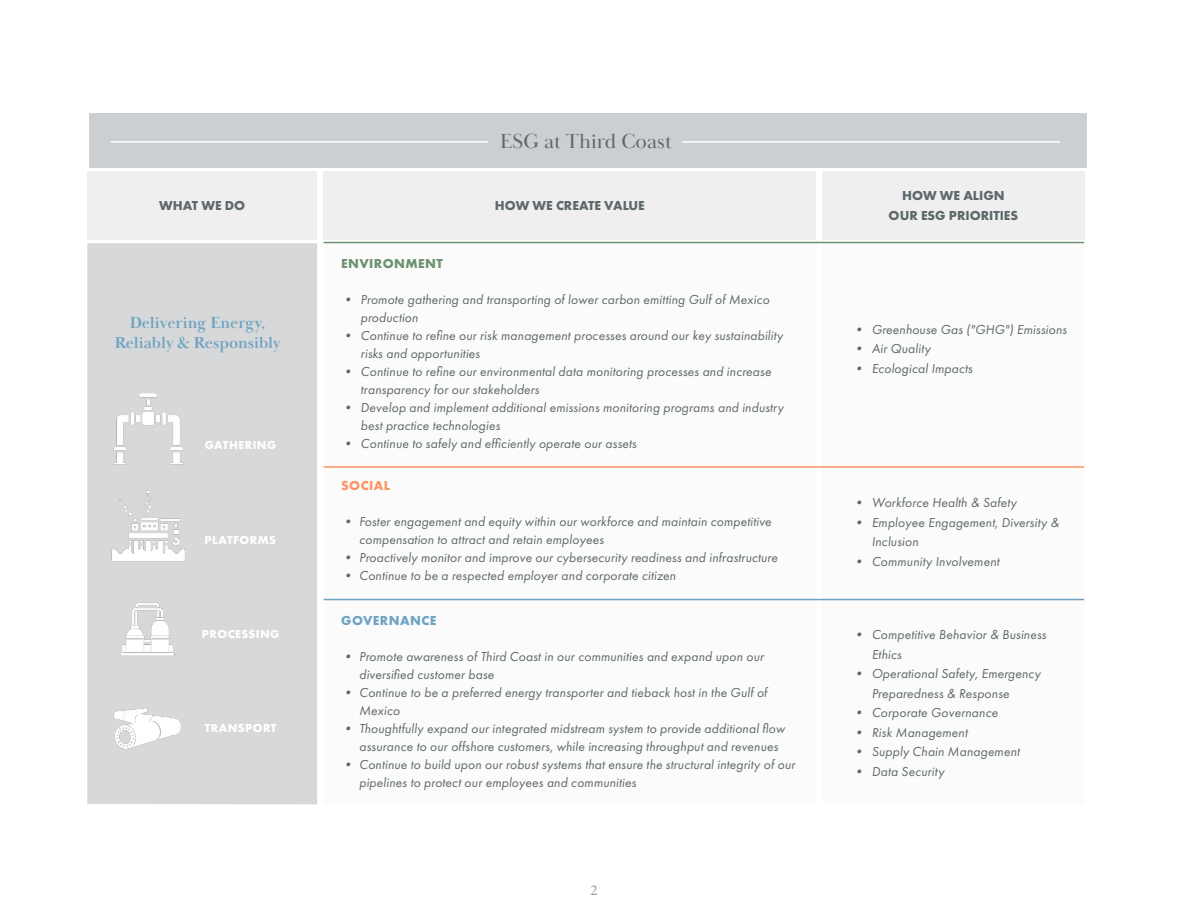
<style>
.page{position:relative;width:1188px;height:918px;background:#fff}
.page>*{position:absolute;margin:0;border:0;box-sizing:border-box;transform-origin:0 0}
.t1{font:21px "Baskerville Display PT";color:#5e696b}
.t2{font:700 16.5px/19.5px "Baskerville Display PT";color:#6ea3c1;text-align:center}
.t3{font:15px "Minion Pro";color:#8e9b9e}
.t4{font:italic 13.5px/18px "Futura PT";letter-spacing:.01em;color:#5e696b}
.t5{font:700 13.5px/19.5px "Futura PT";color:#5e696b;text-align:center}
.t6{font:700 13.5px "Futura PT";letter-spacing:.03em;color:#6c926f}
.t7{font:700 13.5px "Futura PT";letter-spacing:.03em;color:#6ea3c1}
.t8{font:700 13.5px "Futura PT";letter-spacing:.03em;color:#ff9464}
.t9{font:700 12px "Futura PT";letter-spacing:.04em;color:#fff}
</style>
<div class="page">
<div style="left:89px;top:114px;width:997px;height:54px;background:#cccfd1"></div>
<hr style="left:111px;top:141px;width:377px;height:2px;background:#fff">
<hr style="left:683px;top:141px;width:377px;height:2px;background:#fff">
<div style="left:87px;top:243px;width:230px;height:561px;background:#d6d8d9"></div>
<svg style="left:324px;top:243px;width:492px;height:358px"></svg>
<svg style="left:822px;top:242px;width:263px;height:359px"></svg>
<div style="left:87px;top:171px;width:230px;height:68px;background:#efefef"></div>
<div style="left:324px;top:171px;width:492px;height:68px;background:#efefef"></div>
<div style="left:822px;top:171px;width:263px;height:68px;background:#efefef"></div>
<hr style="left:324px;top:466px;width:760px;height:2px;background:#ff9464">
<hr style="left:324px;top:599px;width:760px;height:1px;background:#6ea3c1">
<hr style="left:324px;top:242px;width:760px;height:1px;background:#6c926f">
<img style="left:110px;top:393px;width:77px;height:72px">
<img style="left:110px;top:486px;width:77px;height:77px">
<img style="left:118px;top:600px;width:59px;height:56px">
<img style="left:112px;top:703px;width:72px;height:49px">
<h1 class="t1" style="left:500px;top:128px;width:174px">ESG at Third Coast</h1>
<p class="t5" style="left:159px;top:196px;width:88px">WHAT WE DO</p>
<p class="t5" style="left:495px;top:196px;width:152px">HOW WE CREATE VALUE</p>
<p class="t5" style="left:889px;top:186px;width:131px">HOW WE ALIGN<br>OUR ESG PRIORITIES</p>
<p class="t2" style="left:115px;top:314px;width:167px">Delivering Energy,<br>Reliably &amp; Responsibly</p>
<p class="t9" style="left:205px;top:437px;width:73px">GATHERING</p>
<p class="t9" style="left:205px;top:532px;width:73px">PLATFORMS</p>
<p class="t9" style="left:202px;top:626px;width:79px">PROCESSING</p>
<p class="t9" style="left:205px;top:720px;width:73px">TRANSPORT</p>
<p class="t6" style="left:341px;top:255px;width:103px">ENVIRONMENT</p>
<p class="t4" style="left:361px;top:291px;width:411px;text-indent:-19px">• Promote gathering and transporting of lower carbon emitting Gulf of Mexico production</p>
<p class="t4" style="left:361px;top:327px;width:424px;text-indent:-19px">• Continue to refine our risk management processes around our key sustainability risks and opportunities</p>
<p class="t4" style="left:361px;top:363px;width:412px;text-indent:-19px">• Continue to refine our environmental data monitoring processes and increase transparency for our stakeholders</p>
<p class="t4" style="left:361px;top:399px;width:425px;text-indent:-19px">• Develop and implement additional emissions monitoring programs and industry best practice technologies</p>
<p class="t4" style="left:341px;top:435px;width:297px">• Continue to safely and efficiently operate our assets</p>
<p class="t8" style="left:341px;top:477px;width:50px">SOCIAL</p>
<p class="t4" style="left:359px;top:512px;width:414px;text-indent:-18px">• Foster engagement and equity within our workforce and maintain competitive compensation to attract and retain employees</p>
<p class="t4" style="left:341px;top:548px;width:438px">• Proactively monitor and improve our cybersecurity readiness and infrastructure</p>
<p class="t4" style="left:341px;top:566px;width:336px">• Continue to be a respected employer and corporate citizen</p>
<p class="t7" style="left:341px;top:612px;width:97px">GOVERNANCE</p>
<p class="t4" style="left:359px;top:647px;width:406px;text-indent:-18px">• Promote awareness of Third Coast in our communities and expand upon our diversified customer base</p>
<p class="t4" style="left:359px;top:683px;width:410px;text-indent:-18px">• Continue to be a preferred energy transporter and tieback host in the Gulf of<br>Mexico</p>
<p class="t4" style="left:359px;top:719px;width:427px;text-indent:-18px">• Thoughtfully expand our integrated midstream system to provide additional flow assurance to our offshore customers, while increasing throughput and revenues</p>
<p class="t4" style="left:359px;top:755px;width:438px;text-indent:-18px">• Continue to build upon our robust systems that ensure the structural integrity of our pipelines to protect our employees and communities</p>
<p class="t3" style="left:590px;top:880px;width:9px">2</p>
<p class="t4" style="left:852px;top:320px;width:216px">• Greenhouse Gas ("GHG") Emissions</p>
<p class="t4" style="left:852px;top:339px;width:80px">• Air Quality</p>
<p class="t4" style="left:852px;top:359px;width:122px">• Ecological Impacts</p>
<p class="t4" style="left:852px;top:494px;width:166px">• Workforce Health &amp; Safety</p>
<p class="t4" style="left:872px;top:512px;width:189px;line-height:19.5px;text-indent:-19px">• Employee Engagement, Diversity &amp;<br>Inclusion</p>
<p class="t4" style="left:852px;top:552px;width:149px">• Community Involvement</p>
<p class="t4" style="left:872px;top:625px;width:176px;line-height:19.5px;text-indent:-19px">• Competitive Behavior &amp; Business<br>Ethics</p>
<p class="t4" style="left:872px;top:664px;width:170px;line-height:19.5px;text-indent:-19px">• Operational Safety, Emergency<br>Preparedness &amp; Response</p>
<p class="t4" style="left:852px;top:704px;width:147px">• Corporate Governance</p>
<p class="t4" style="left:852px;top:723px;width:117px">• Risk Management</p>
<p class="t4" style="left:852px;top:743px;width:169px">• Supply Chain Management</p>
<p class="t4" style="left:852px;top:762px;width:94px">• Data Security</p>
</div>
